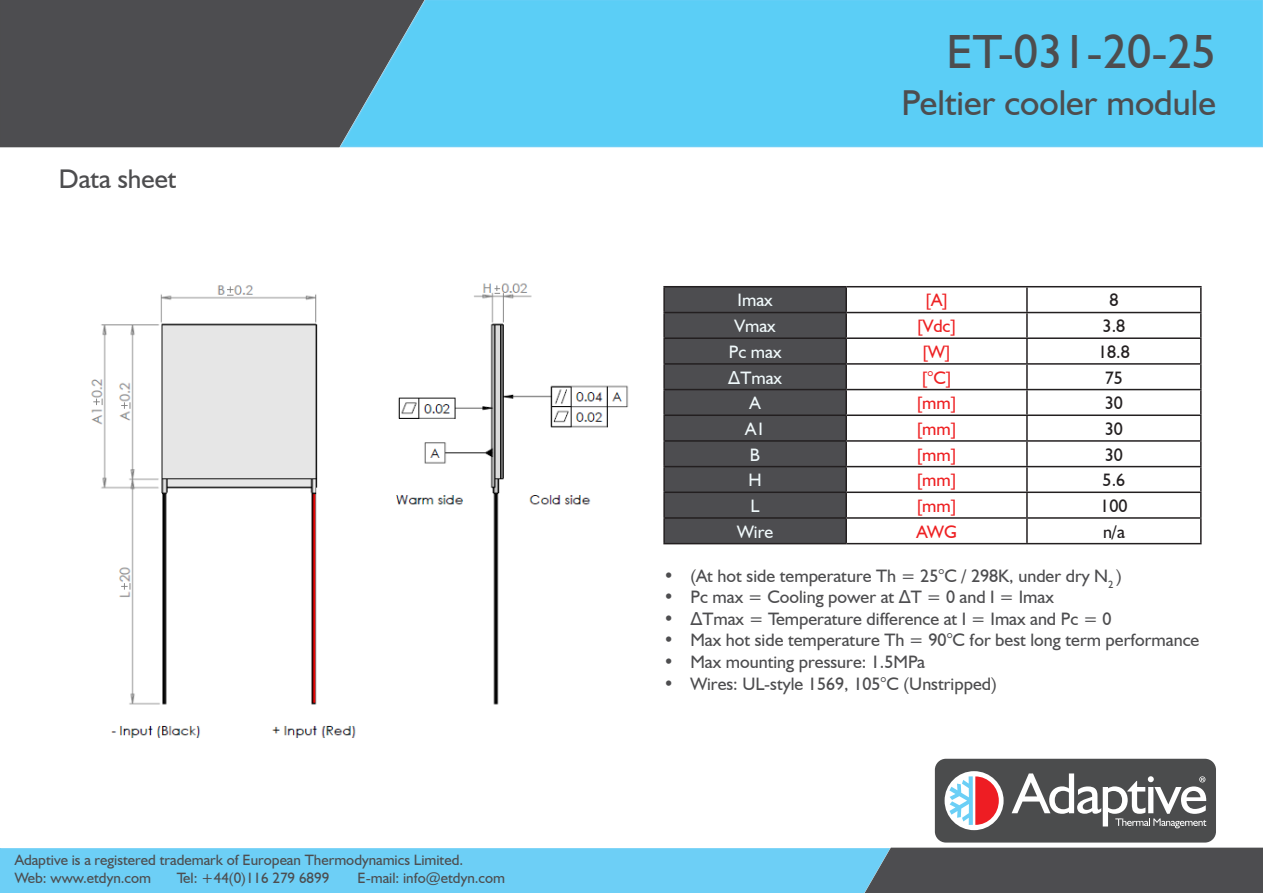
<style>
.page{position:relative;width:1263px;height:893px;background:#fff}
.page>*{position:absolute;margin:0;border:0;box-sizing:border-box;transform-origin:0 0}
.t1{font:48px "Humanist 521 BT";color:#4d4d4f}
.t2{font:36px "Humanist 521 BT";color:#4d4d4f}
.t3{font:27px "Humanist 521 BT";color:#4d4d4f}
.t4{font:18px "Humanist 521 BT";color:#4d4d4f}
.t5{font:18px "Humanist 521 BT";color:#ee2123}
.t6{font:18px "Humanist 521 BT";color:#f0f9fb}
.t7{font:18px "Humanist 521 BT";color:#231f20}
.t8{font:15px "Humanist 521 BT";color:#4d4d4f}
</style>
<div class="page">
<div style="left:428px;top:0;width:835px;height:148px;background:#5bcef6"></div>
<svg style="left:0;top:0;width:428px;height:148px;background:#4f5b62"></svg>
<svg style="left:0;top:847px;width:1263px;height:46px;background:#66a8c4"></svg>
<img style="left:91px;top:283px;width:538px;height:455px">
<div style="left:935px;top:759px;width:281px;height:83px;background:#4b4c4d;border-radius:11px"></div>
<div style="left:944px;top:771px;width:59px;height:59px;background:#fff;border-radius:50%"></div>
<svg style="left:949px;top:776px;width:50px;height:49px"></svg>
<svg style="left:1011px;top:773px;width:195px;height:55px"></svg>
<div style="left:665px;top:287px;width:180px;height:256px;background:#4d4d50"></div>
<hr style="left:663px;top:286px;width:183px;height:1px;background:#231f20">
<hr style="left:663px;top:287px;width:2px;height:25px;background:#231f20">
<hr style="left:846px;top:286px;width:181px;height:1px;background:#231f20">
<hr style="left:845px;top:287px;width:2px;height:25px;background:#231f20">
<hr style="left:1027px;top:286px;width:174px;height:1px;background:#231f20">
<hr style="left:1026px;top:287px;width:2px;height:25px;background:#231f20">
<hr style="left:663px;top:312px;width:183px;height:1px;background:#231f20">
<hr style="left:663px;top:313px;width:2px;height:24px;background:#231f20">
<hr style="left:846px;top:312px;width:181px;height:1px;background:#231f20">
<hr style="left:845px;top:313px;width:2px;height:24px;background:#231f20">
<hr style="left:1027px;top:312px;width:174px;height:1px;background:#231f20">
<hr style="left:1026px;top:313px;width:2px;height:24px;background:#231f20">
<hr style="left:663px;top:337px;width:183px;height:2px;background:#231f20">
<hr style="left:663px;top:339px;width:2px;height:24px;background:#231f20">
<hr style="left:846px;top:337px;width:181px;height:2px;background:#231f20">
<hr style="left:845px;top:339px;width:2px;height:24px;background:#231f20">
<hr style="left:1027px;top:337px;width:174px;height:2px;background:#231f20">
<hr style="left:1026px;top:339px;width:2px;height:24px;background:#231f20">
<hr style="left:663px;top:363px;width:183px;height:2px;background:#231f20">
<hr style="left:663px;top:365px;width:2px;height:24px;background:#231f20">
<hr style="left:846px;top:363px;width:181px;height:2px;background:#231f20">
<hr style="left:845px;top:365px;width:2px;height:24px;background:#231f20">
<hr style="left:1027px;top:363px;width:174px;height:2px;background:#231f20">
<hr style="left:1026px;top:365px;width:2px;height:24px;background:#231f20">
<hr style="left:663px;top:389px;width:183px;height:1px;background:#231f20">
<hr style="left:663px;top:390px;width:2px;height:24px;background:#231f20">
<hr style="left:846px;top:389px;width:181px;height:1px;background:#231f20">
<hr style="left:845px;top:390px;width:2px;height:24px;background:#231f20">
<hr style="left:1027px;top:389px;width:174px;height:1px;background:#231f20">
<hr style="left:1026px;top:390px;width:2px;height:24px;background:#231f20">
<hr style="left:663px;top:414px;width:183px;height:2px;background:#231f20">
<hr style="left:663px;top:416px;width:2px;height:24px;background:#231f20">
<hr style="left:846px;top:414px;width:181px;height:2px;background:#231f20">
<hr style="left:845px;top:416px;width:2px;height:24px;background:#231f20">
<hr style="left:1027px;top:414px;width:174px;height:2px;background:#231f20">
<hr style="left:1026px;top:416px;width:2px;height:24px;background:#231f20">
<hr style="left:663px;top:440px;width:183px;height:2px;background:#231f20">
<hr style="left:663px;top:442px;width:2px;height:24px;background:#231f20">
<hr style="left:846px;top:440px;width:181px;height:2px;background:#231f20">
<hr style="left:845px;top:442px;width:2px;height:24px;background:#231f20">
<hr style="left:1027px;top:440px;width:174px;height:2px;background:#231f20">
<hr style="left:1026px;top:442px;width:2px;height:24px;background:#231f20">
<hr style="left:663px;top:466px;width:183px;height:1px;background:#231f20">
<hr style="left:663px;top:467px;width:2px;height:25px;background:#231f20">
<hr style="left:846px;top:466px;width:181px;height:1px;background:#231f20">
<hr style="left:845px;top:467px;width:2px;height:25px;background:#231f20">
<hr style="left:1027px;top:466px;width:174px;height:1px;background:#231f20">
<hr style="left:1026px;top:467px;width:2px;height:25px;background:#231f20">
<hr style="left:663px;top:492px;width:183px;height:1px;background:#231f20">
<hr style="left:663px;top:493px;width:2px;height:24px;background:#231f20">
<hr style="left:846px;top:492px;width:181px;height:1px;background:#231f20">
<hr style="left:845px;top:493px;width:2px;height:24px;background:#231f20">
<hr style="left:1027px;top:492px;width:174px;height:1px;background:#231f20">
<hr style="left:1026px;top:493px;width:2px;height:24px;background:#231f20">
<hr style="left:663px;top:517px;width:183px;height:2px;background:#231f20">
<hr style="left:663px;top:519px;width:2px;height:24px;background:#231f20">
<hr style="left:846px;top:517px;width:181px;height:2px;background:#231f20">
<hr style="left:845px;top:519px;width:2px;height:24px;background:#231f20">
<hr style="left:1027px;top:517px;width:174px;height:2px;background:#231f20">
<hr style="left:1026px;top:519px;width:2px;height:24px;background:#231f20">
<svg style="left:1200px;top:287px;width:1px;height:256px"></svg>
<hr style="left:663px;top:543px;width:183px;height:1px;background:#231f20">
<hr style="left:846px;top:543px;width:181px;height:1px;background:#231f20">
<hr style="left:1027px;top:543px;width:174px;height:1px;background:#231f20">
<p class="t3" style="left:59px;top:162px;width:119px">Data sheet</p>
<p class="t8" style="left:15px;top:851px;width:450px">Adaptive is a registered trademark of European Thermodynamics Limited.</p>
<p class="t8" style="left:15px;top:869px;width:138px">Web: www.etdyn.com</p>
<p class="t8" style="left:177px;top:869px;width:154px">Tel: +44(0)116 279 6899</p>
<p class="t8" style="left:358px;top:869px;width:149px">E-mail: info@etdyn.com</p>
<p class="t1" style="left:946px;top:22px;width:271px">ET-031-20-25</p>
<p class="t2" style="left:901px;top:81px;width:316px">Peltier cooler module</p>
<p class="t6" style="left:738px;top:289px;width:37px">Imax</p>
<p class="t5" style="left:925px;top:289px;width:24px">[A]</p>
<p class="t7" style="left:1109px;top:289px;width:11px">8</p>
<p class="t6" style="left:734px;top:315px;width:43px">Vmax</p>
<p class="t5" style="left:917px;top:315px;width:41px">[Vdc]</p>
<p class="t7" style="left:1102px;top:315px;width:24px">3.8</p>
<p class="t6" style="left:729px;top:341px;width:54px">Pc max</p>
<p class="t5" style="left:922px;top:341px;width:30px">[W]</p>
<p class="t7" style="left:1098px;top:341px;width:33px">18.8</p>
<p class="t6" style="left:728px;top:366px;width:55px">ΔTmax</p>
<p class="t5" style="left:922px;top:366px;width:31px">[°C]</p>
<p class="t7" style="left:1105px;top:366px;width:20px">75</p>
<p class="t6" style="left:749px;top:392px;width:13px">A</p>
<p class="t5" style="left:917px;top:392px;width:41px">[mm]</p>
<p class="t7" style="left:1105px;top:392px;width:20px">30</p>
<p class="t6" style="left:745px;top:418px;width:22px">A1</p>
<p class="t5" style="left:917px;top:418px;width:41px">[mm]</p>
<p class="t7" style="left:1105px;top:418px;width:20px">30</p>
<p class="t6" style="left:750px;top:443px;width:12px">B</p>
<p class="t5" style="left:917px;top:443px;width:41px">[mm]</p>
<p class="t7" style="left:1105px;top:443px;width:20px">30</p>
<p class="t6" style="left:748px;top:469px;width:15px">H</p>
<p class="t5" style="left:917px;top:469px;width:41px">[mm]</p>
<p class="t7" style="left:1102px;top:469px;width:24px">5.6</p>
<p class="t6" style="left:751px;top:495px;width:11px">L</p>
<p class="t5" style="left:917px;top:495px;width:41px">[mm]</p>
<p class="t7" style="left:1100px;top:495px;width:29px">100</p>
<p class="t6" style="left:737px;top:520px;width:38px">Wire</p>
<p class="t5" style="left:916px;top:520px;width:42px">AWG</p>
<p class="t7" style="left:1103px;top:520px;width:23px">n/a</p>
<p class="t4" style="left:663px;top:564px;width:460px">• (At hot side temperature Th = 25°C / 298K, under dry N<sub>2</sub> )</p>
<p class="t4" style="left:663px;top:586px;width:392px">• Pc max = Cooling power at ΔT = 0 and I = Imax</p>
<p class="t4" style="left:663px;top:608px;width:450px">• ΔTmax = Temperature difference at I = Imax and Pc = 0</p>
<p class="t4" style="left:663px;top:629px;width:537px">• Max hot side temperature Th = 90°C for best long term performance</p>
<p class="t4" style="left:663px;top:651px;width:263px">• Max mounting pressure: 1.5MPa</p>
<p class="t4" style="left:663px;top:672px;width:335px">• Wires: UL-style 1569, 105°C (Unstripped)</p>
</div>
